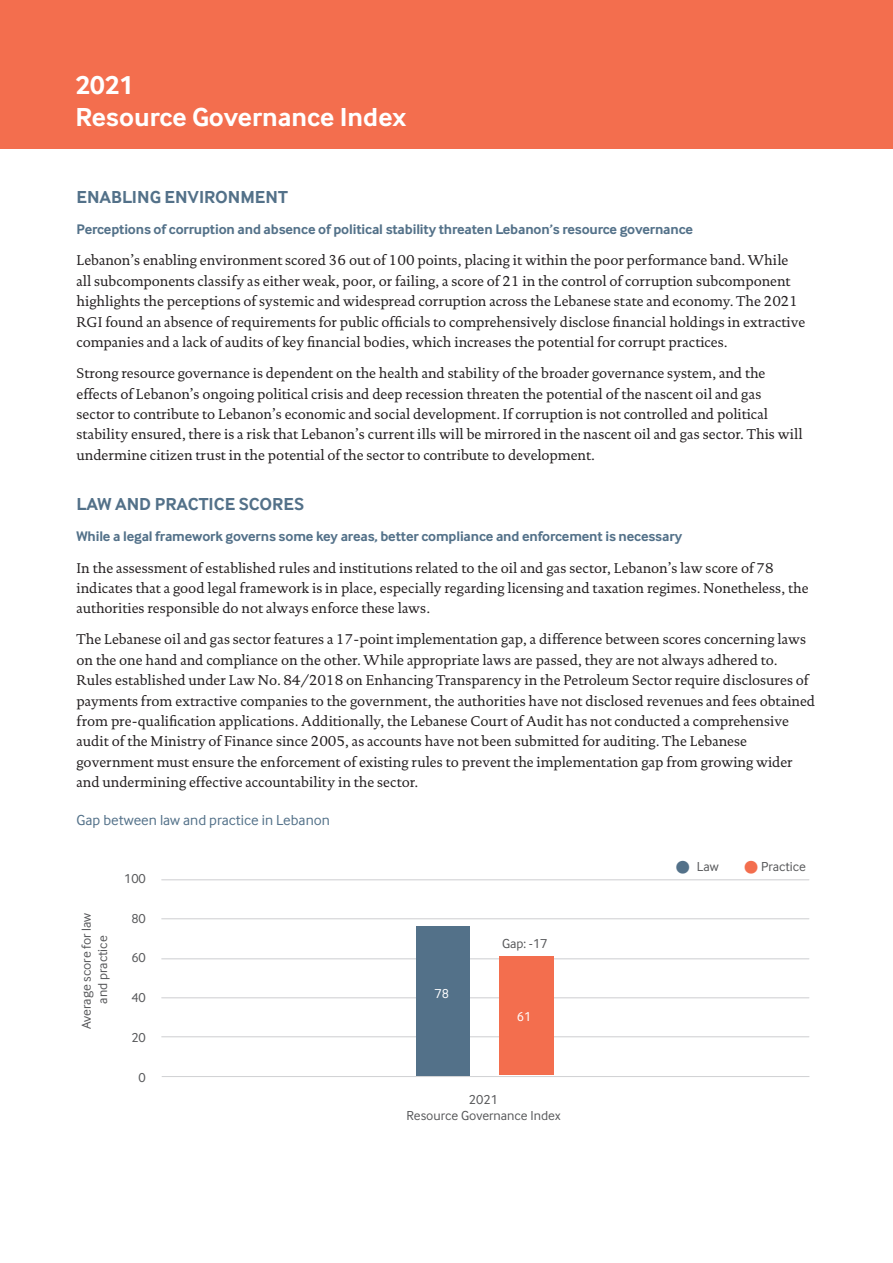
<style>
.page{position:relative;width:893px;height:1263px;background:#fff}
.page>*{position:absolute;margin:0;border:0;box-sizing:border-box;transform-origin:0 0}
.t1{font:700 27px/32.4px "Inter Face";color:#fff}
.t2{font:700 18px "Inter Face";color:#537189}
.t3{font:15px "Inter Face";color:#537189}
.t4{font:14.4px/20.4px "DTL Documenta T";color:#231f20}
.t5{font:700 14.4px "Inter Face";letter-spacing:-.01em;color:#537189}
.t6{font:13.5px/16.2px "Inter Face";color:#57585a;text-align:center}
.t7{font:13.5px "Inter Face";color:#fff}
.s1{font-size:33px;color:#537189}
.s2{font-size:33px;color:#f36e4e}
</style>
<div class="page">
<div style="left:0;top:0;width:893px;height:149px;background:#f36e4e"></div>
<hr style="left:161px;top:879px;width:648px;height:1px;background:#d1d2d4">
<hr style="left:161px;top:918px;width:648px;height:1px;background:#d1d2d4">
<hr style="left:161px;top:958px;width:648px;height:1px;background:#d1d2d4">
<hr style="left:161px;top:997px;width:648px;height:1px;background:#d1d2d4">
<hr style="left:161px;top:1036px;width:648px;height:1px;background:#d1d2d4">
<div style="left:499px;top:957px;width:55px;height:118px;background:#f36e4e"></div>
<div style="left:416px;top:926px;width:54px;height:149px;background:#537189"></div>
<hr style="left:162px;top:1076px;width:647px;height:1px;background:#d1d2d4">
<h1 class="t1" style="left:76px;top:69px;width:332px">2021<br>Resource Governance Index</h1>
<p class="t2" style="left:77px;top:187px;width:213px">ENABLING ENVIRONMENT</p>
<p class="t5" style="left:77px;top:221px;width:618px">Perceptions of corruption and absence of political stability threaten Lebanon’s resource governance</p>
<p class="t4" style="left:77px;top:250px;width:730px">Lebanon’s enabling environment scored 36 out of 100 points, placing it within the poor performance band. While all subcomponents classify as either weak, poor, or failing, a score of 21 in the control of corruption subcomponent highlights the perceptions of systemic and widespread corruption across the Lebanese state and economy. The 2021<br>RGI found an absence of requirements for public officials to comprehensively disclose financial holdings in extractive companies and a lack of audits of key financial bodies, which increases the potential for corrupt practices.</p>
<p class="t4" style="left:77px;top:363px;width:728px">Strong resource governance is dependent on the health and stability of the broader governance system, and the effects of Lebanon’s ongoing political crisis and deep recession threaten the potential of the nascent oil and gas sector to contribute to Lebanon’s economic and social development. If corruption is not controlled and political stability ensured, there is a risk that Lebanon’s current ills will be mirrored in the nascent oil and gas sector. This will undermine citizen trust in the potential of the sector to contribute to development.</p>
<p class="t2" style="left:77px;top:494px;width:229px">LAW AND PRACTICE SCORES</p>
<p class="t5" style="left:77px;top:528px;width:607px">While a legal framework governs some key areas, better compliance and enforcement is necessary</p>
<p class="t4" style="left:77px;top:557px;width:733px">In the assessment of established rules and institutions related to the oil and gas sector, Lebanon’s law score of 78 indicates that a good legal framework is in place, especially regarding licensing and taxation regimes. Nonetheless, the authorities responsible do not always enforce these laws.</p>
<p class="t4" style="left:77px;top:629px;width:740px">The Lebanese oil and gas sector features a 17-point implementation gap, a difference between scores concerning laws on the one hand and compliance on the other. While appropriate laws are passed, they are not always adhered to.<br>Rules established under Law No. 84/2018 on Enhancing Transparency in the Petroleum Sector require disclosures of payments from extractive companies to the government, the authorities have not disclosed revenues and fees obtained from pre-qualification applications. Additionally, the Lebanese Court of Audit has not conducted a comprehensive audit of the Ministry of Finance since 2005, as accounts have not been submitted for auditing. The Lebanese government must ensure the enforcement of existing rules to prevent the implementation gap from growing wider and undermining effective accountability in the sector.</p>
<p class="t3" style="left:77px;top:811px;width:255px">Gap between law and practice in Lebanon</p>
<p class="t6" style="left:78px;top:1029px;width:118px;rotate:-90deg">Average score for law and practice</p>
<p class="t6" style="left:124px;top:870px;width:23px">100</p>
<p class="t6" style="left:131px;top:910px;width:16px">80</p>
<p class="t6" style="left:131px;top:950px;width:16px">60</p>
<p class="t6" style="left:131px;top:989px;width:16px">40</p>
<p class="t6" style="left:131px;top:1029px;width:16px">20</p>
<p class="t6" style="left:139px;top:1069px;width:9px">0</p>
<p class="t7" style="left:434px;top:986px;width:16px">78</p>
<p class="t6" style="left:502px;top:935px;width:47px">Gap: -17</p>
<p class="t7" style="left:517px;top:1009px;width:16px">61</p>
<p class="t6" style="left:406px;top:1091px;width:156px">2021<br>Resource Governance Index</p>
<p class="t6" style="left:675px;top:859px;width:45px"><span class="s1">•</span> Law</p>
<p class="t6" style="left:743px;top:859px;width:64px"><span class="s2">•</span> Practice</p>
</div>
